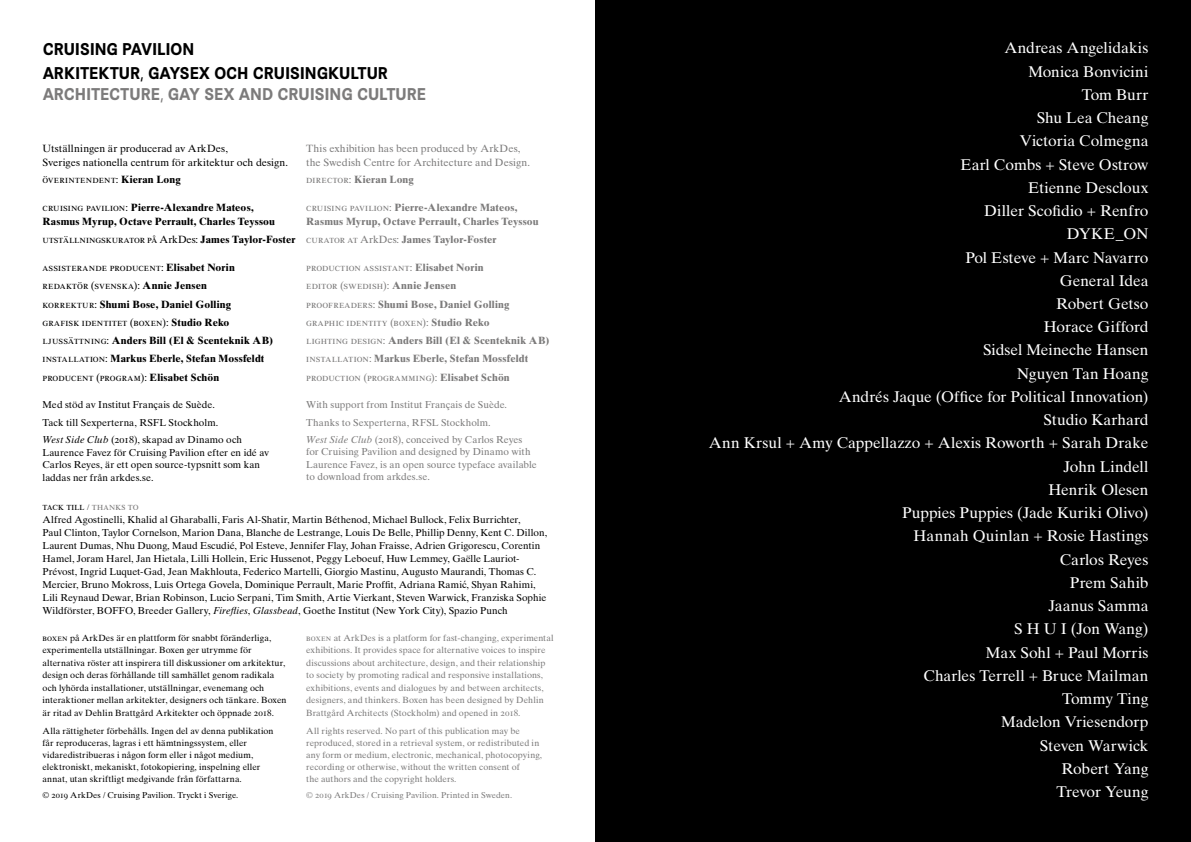
<style>
.page{position:relative;width:1191px;height:842px;background:#fff}
.page>*{position:absolute;margin:0;border:0;box-sizing:border-box;transform-origin:0 0}
.t1{font:700 17px/23.8px "Brezel Grotesk";letter-spacing:-.01em;color:#000}
.t2{font:700 17px "Brezel Grotesk";letter-spacing:-.01em;color:#7c7b7b}
.t3{font:15.5px/23.2px "Times Ten LT Std";letter-spacing:-.01em;color:#fff;text-align:right}
.t4{font:700 10.5px/18.2px "Times Ten LT Std";letter-spacing:.01em;color:#7c7b7b}
.t5{font:700 10.5px/18.2px "Times Ten LT Std";letter-spacing:.015em;color:#000}
.t6{font:10.5px/14px "Times Ten LT Std";letter-spacing:.005em;color:#000}
.t7{font:10.5px/14px "Times Ten LT Std";letter-spacing:.005em;color:#7c7b7b}
.t8{font:10.5px "Times Ten LT Std";letter-spacing:.035em;color:#000}
.t9{font:10.5px "Times New Roman";letter-spacing:.015em;color:#000}
.t10{font:10px/13px "Times Ten LT Std";letter-spacing:-.005em;color:#000}
.t11{font:10px/12.5px "Times Ten LT Std";color:#7c7b7b}
.t12{font:9px/12.5px "Times Ten LT Std";color:#000}
.t13{font:9px/12.5px "Times Ten LT Std";color:#7c7b7b}
.t14{font:8.5px "Times Ten LT Std";letter-spacing:.015em;color:#7c7b7b}
.t15{font:8.5px "Times Ten LT Std";letter-spacing:.01em;color:#000}
.s1{font-weight:700}
.s2{font-weight:400}
.s3{font-style:italic}
.s4{font-size:8px}
.s5{color:#7c7b7b}
.s6{font-family:"Times New Roman";font-size:10.5px}
</style>
<div class="page">
<div style="left:595px;top:0;width:596px;height:842px;background:#000"></div>
<h1 class="t1" style="left:43px;top:37px;width:347px">CRUISING PAVILION<br>ARKITEKTUR, GAYSEX OCH CRUISINGKULTUR</h1>
<h1 class="t2" style="left:43px;top:83px;width:385px">ARCHITECTURE, GAY SEX AND CRUISING CULTURE</h1>
<p class="t6" style="left:43px;top:141px;width:247px">Utställningen är producerad av ArkDes,<br>Sveriges nationella centrum för arkitektur och design.</p>
<p class="t8" style="left:43px;top:173px;width:140px">överintendent: <span class="s1">Kieran Long</span></p>
<p class="t5" style="left:43px;top:200px;width:234px;line-height:14px"><span class="s2">cruising pavilion:</span> Pierre-Alexandre Mateos,<br>Rasmus Myrup, Octave Perrault, Charles Teyssou</p>
<p class="t6" style="left:43px;top:233px;width:254px">utställningskurator på ArkDes: <span class="s1">James Taylor-Foster</span></p>
<p class="t5" style="left:43px;top:258px;width:232px"><span class="s2">assisterande producent:</span> Elisabet Norin <span class="s2">redaktör (svenska):</span> Annie Jensen<br><span class="s2">korrektur:</span> Shumi Bose, Daniel Golling<br><span class="s2">grafisk identitet (boxen):</span> Studio Reko <span class="s2">ljussättning:</span> Anders Bill (El &amp; Scenteknik AB) <span class="s2">installation:</span> Markus Eberle, Stefan Mossfeldt <span class="s2">producent (program):</span> Elisabet Schön</p>
<p class="t10" style="left:43px;top:396px;width:177px;line-height:18.2px">Med stöd av Institut Français de Suède.<br>Tack till Sexperterna, RSFL Stockholm.</p>
<p class="t10" style="left:43px;top:433px;width:228px;line-height:12.5px"><span class="s3">West Side Club</span> (2018), skapad av Dinamo och Laurence Favez för Cruising Pavilion efter en idé av Carlos Reyes, är ett open source-typsnitt som kan laddas ner från arkdes.se.</p>
<p class="t7" style="left:306px;top:141px;width:225px">This exhibition has been produced by ArkDes, the Swedish Centre for Architecture and Design.</p>
<p class="t4" style="left:306px;top:170px;width:109px"><span class="s2">director:</span> Kieran Long</p>
<p class="t4" style="left:306px;top:200px;width:234px;line-height:14px"><span class="s2">cruising pavilion:</span> Pierre-Alexandre Mateos,<br>Rasmus Myrup, Octave Perrault, Charles Teyssou</p>
<p class="t4" style="left:306px;top:230px;width:192px"><span class="s2">curator at ArkDes:</span> James Taylor-Foster</p>
<p class="t4" style="left:306px;top:258px;width:245px"><span class="s2">production assistant:</span> Elisabet Norin<br><span class="s2">editor (swedish):</span> Annie Jensen<br><span class="s2">proofreaders:</span> Shumi Bose, Daniel Golling <span class="s2">graphic identity (boxen):</span> Studio Reko<br><span class="s2">lighting design:</span> Anders Bill (El &amp; Scenteknik AB) <span class="s2">installation:</span> Markus Eberle, Stefan Mossfeldt <span class="s2">production (programming):</span> Elisabet Schön</p>
<p class="t11" style="left:306px;top:396px;width:202px;line-height:17.8px">With support from Institut Français de Suède.<br>Thanks to Sexperterna, RFSL Stockholm.</p>
<p class="t11" style="left:306px;top:433px;width:232px"><span class="s3">West Side Club</span> (2018), conceived by Carlos Reyes for Cruising Pavilion and designed by Dinamo with Laurence Favez, is an open source typeface available to download from arkdes.se.</p>
<p class="t9" style="left:43px;top:499px;width:98px">tack till <span class="s4">/</span> <span class="s5">thanks to</span></p>
<p class="t10" style="left:43px;top:513px;width:506px">Alfred Agostinelli, Khalid al Gharaballi, Faris Al-Shatir, Martin Béthenod, Michael Bullock, Felix Burrichter,<br>Paul Clinton, Taylor Cornelson, Marion Dana, Blanche de Lestrange, Louis De Belle, Phillip Denny, Kent C. Dillon, Laurent Dumas, Nhu Duong, Maud Escudié, Pol Esteve, Jennifer Flay, Johan Fraisse, Adrien Grigorescu, Corentin Hamel, Joram Harel, Jan Hietala, Lilli Hollein, Eric Hussenot, Peggy Leboeuf, Huw Lemmey, Gaëlle Lauriot-Prévost, Ingrid Luquet-Gad, Jean Makhlouta, Federico Martelli, Giorgio Mastinu, Augusto Maurandi, Thomas C.<br>Mercier, Bruno Mokross, Luis Ortega Govela, Dominique Perrault, Marie Proffit, Adriana Rami<span class="s6">ć</span>, Shyan Rahimi, Lili Reynaud Dewar, Brian Robinson, Lucio Serpani, Tim Smith, Artie Vierkant, Steven Warwick, Franziska Sophie Wildförster, BOFFO, Breeder Gallery, <span class="s3">Fireflies</span>, <span class="s3">Glassbead</span>, Goethe Institut (New York City), Spazio Punch</p>
<p class="t13" style="left:306px;top:631px;width:249px">boxen at ArkDes is a platform for fast-changing, experimental exhibitions. It provides space for alternative voices to inspire discussions about architecture, design, and their relationship to society by promoting radical and responsive installations, exhibitions, events and dialogues by and between architects, designers, and thinkers. Boxen has been designed by Dehlin Brattgård Architects (Stockholm) and opened in 2018.</p>
<p class="t12" style="left:43px;top:631px;width:245px">boxen på ArkDes är en plattform för snabbt föränderliga, experimentella utställningar. Boxen ger utrymme för alternativa röster att inspirera till diskussioner om arkitektur, design och deras förhållande till samhället genom radikala och lyhörda installationer, utställningar, evenemang och interaktioner mellan arkitekter, designers och tänkare. Boxen är ritad av Dehlin Brattgård Arkitekter och öppnade 2018.</p>
<p class="t12" style="left:43px;top:724px;width:233px;line-height:12px">Alla rättigheter förbehålls. Ingen del av denna publikation får reproduceras, lagras i ett hämtningssystem, eller vidaredistribueras i någon form eller i något medium, elektroniskt, mekaniskt, fotokopiering, inspelning eller annat, utan skriftligt medgivande från författarna.</p>
<p class="t15" style="left:43px;top:790px;width:197px">© 2019 ArkDes / Cruising Pavilion. Tryckt i Sverige.</p>
<p class="t13" style="left:306px;top:724px;width:237px;line-height:12px">All rights reserved. No part of this publication may be reproduced, stored in a retrieval system, or redistributed in any form or medium, electronic, mechanical, photocopying, recording or otherwise, without the written consent of<br>the authors and the copyright holders.</p>
<p class="t14" style="left:306px;top:790px;width:207px">© 2019 ArkDes / Cruising Pavilion. Printed in Sweden.</p>
<p class="t3" style="left:708px;top:36px;width:441px">Andreas Angelidakis<br>Monica Bonvicini<br>Tom Burr<br>Shu Lea Cheang<br>Victoria Colmegna<br>Earl Combs + Steve Ostrow<br>Etienne Descloux<br>Diller Scofidio + Renfro<br>DYKE_ON<br>Pol Esteve + Marc Navarro<br>General Idea<br>Robert Getso<br>Horace Gifford<br>Sidsel Meineche Hansen<br>Nguyen Tan Hoang<br>Andrés Jaque (Office for Political Innovation)<br>Studio Karhard<br>Ann Krsul + Amy Cappellazzo + Alexis Roworth + Sarah Drake<br>John Lindell<br>Henrik Olesen<br>Puppies Puppies (Jade Kuriki Olivo)<br>Hannah Quinlan + Rosie Hastings<br>Carlos Reyes<br>Prem Sahib<br>Jaanus Samma<br>S H U I (Jon Wang)<br>Max Sohl + Paul Morris<br>Charles Terrell + Bruce Mailman<br>Tommy Ting<br>Madelon Vriesendorp<br>Steven Warwick<br>Robert Yang<br>Trevor Yeung</p>
</div>
